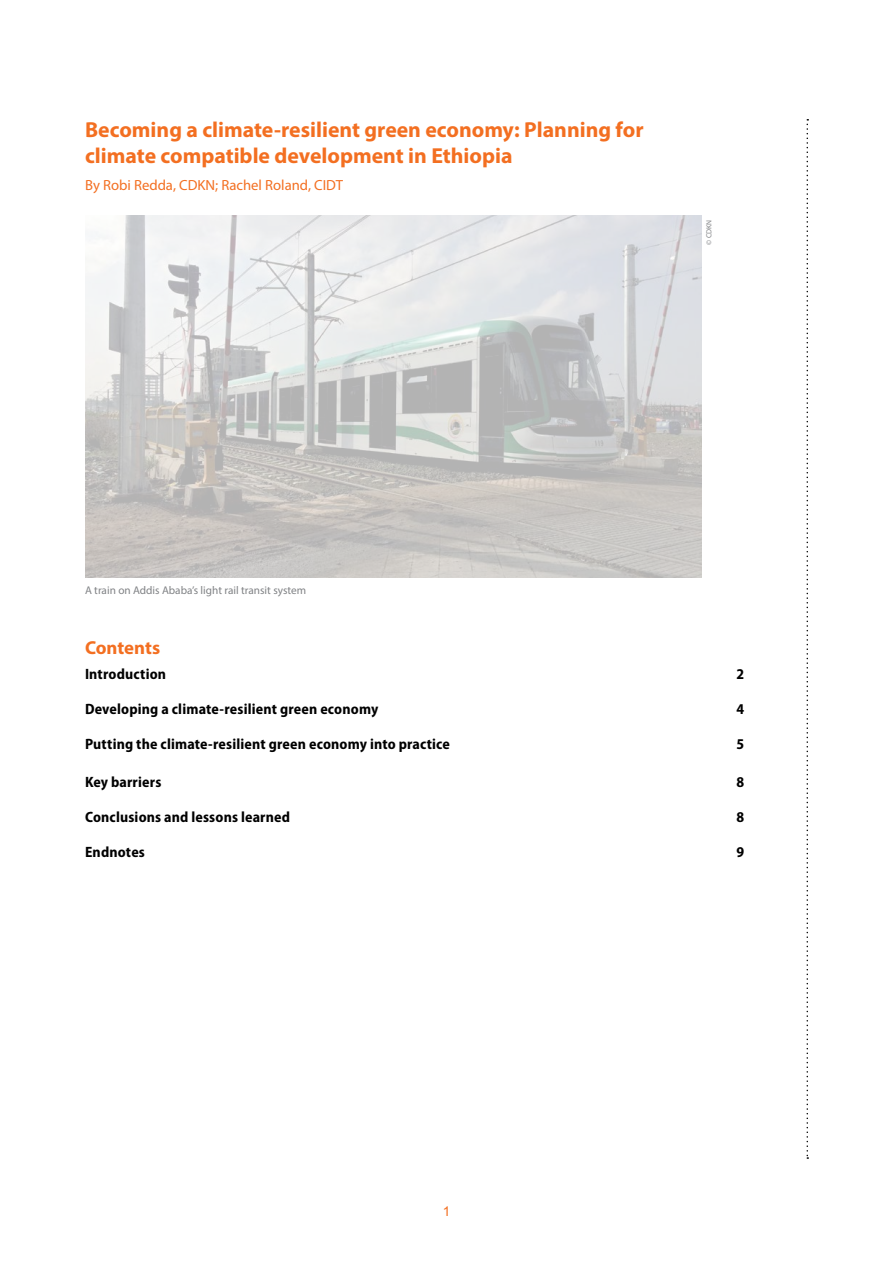
<style>
.page{position:relative;width:893px;height:1263px;background:#fff}
.page>*{position:absolute;margin:0;border:0;box-sizing:border-box;transform-origin:0 0}
.PUBLICATION_TITLE{font:700 21.75px/26.1px "Myriad Pro";color:#f36f21}
.t1{font:700 18.75px "Myriad Pro";letter-spacing:-.005em;color:#f36f21}
.BODY_TEXT{font:700 semi-condensed 15px "Myriad Pro";letter-spacing:.01em;color:#000}
.PUBLICATION_TITLE-2{font:14.7px "Myriad Pro";color:#f36f21}
.t2{font:13.5px "Arial";color:#f36f21}
.t3{font:11.25px "Myriad Pro";color:#808285}
.PHOTO_CREDITS{font:7.5px "Myriad Pro";color:#808285}
</style>
<div class="page">
<svg style="left:806px;top:119px;width:2px;height:1040px"></svg>
<img style="left:85px;top:216px;width:617px;height:361px">
<p class="PUBLICATION_TITLE" style="left:85px;top:116px;width:560px">Becoming a climate-resilient green economy: Planning for climate compatible development in Ethiopia</p>
<p class="PUBLICATION_TITLE-2" style="left:85px;top:176px;width:259px">By Robi Redda, CDKN; Rachel Roland, CIDT</p>
<p class="PHOTO_CREDITS" style="left:704px;top:245px;width:27px;rotate:-90deg">© CDKN</p>
<p class="t3" style="left:85px;top:583px;width:223px">A train on Addis Ababa’s light rail transit system</p>
<p class="t1" style="left:85px;top:635px;width:77px">Contents</p>
<p class="BODY_TEXT" style="left:85px;top:666px;width:83px">Introduction</p>
<p class="BODY_TEXT" style="left:736px;top:666px;width:9px">2</p>
<p class="BODY_TEXT" style="left:85px;top:701px;width:295px">Developing a climate-resilient green economy</p>
<p class="BODY_TEXT" style="left:736px;top:701px;width:9px">4</p>
<p class="BODY_TEXT" style="left:85px;top:736px;width:366px">Putting the climate-resilient green economy into practice</p>
<p class="BODY_TEXT" style="left:736px;top:736px;width:9px">5</p>
<p class="BODY_TEXT" style="left:85px;top:774px;width:78px">Key barriers</p>
<p class="BODY_TEXT" style="left:736px;top:774px;width:9px">8</p>
<p class="BODY_TEXT" style="left:85px;top:809px;width:207px">Conclusions and lessons learned</p>
<p class="BODY_TEXT" style="left:736px;top:809px;width:9px">8</p>
<p class="BODY_TEXT" style="left:85px;top:844px;width:61px">Endnotes</p>
<p class="BODY_TEXT" style="left:736px;top:844px;width:9px">9</p>
<p class="t2" style="left:443px;top:1202px;width:9px">1</p>
</div>
